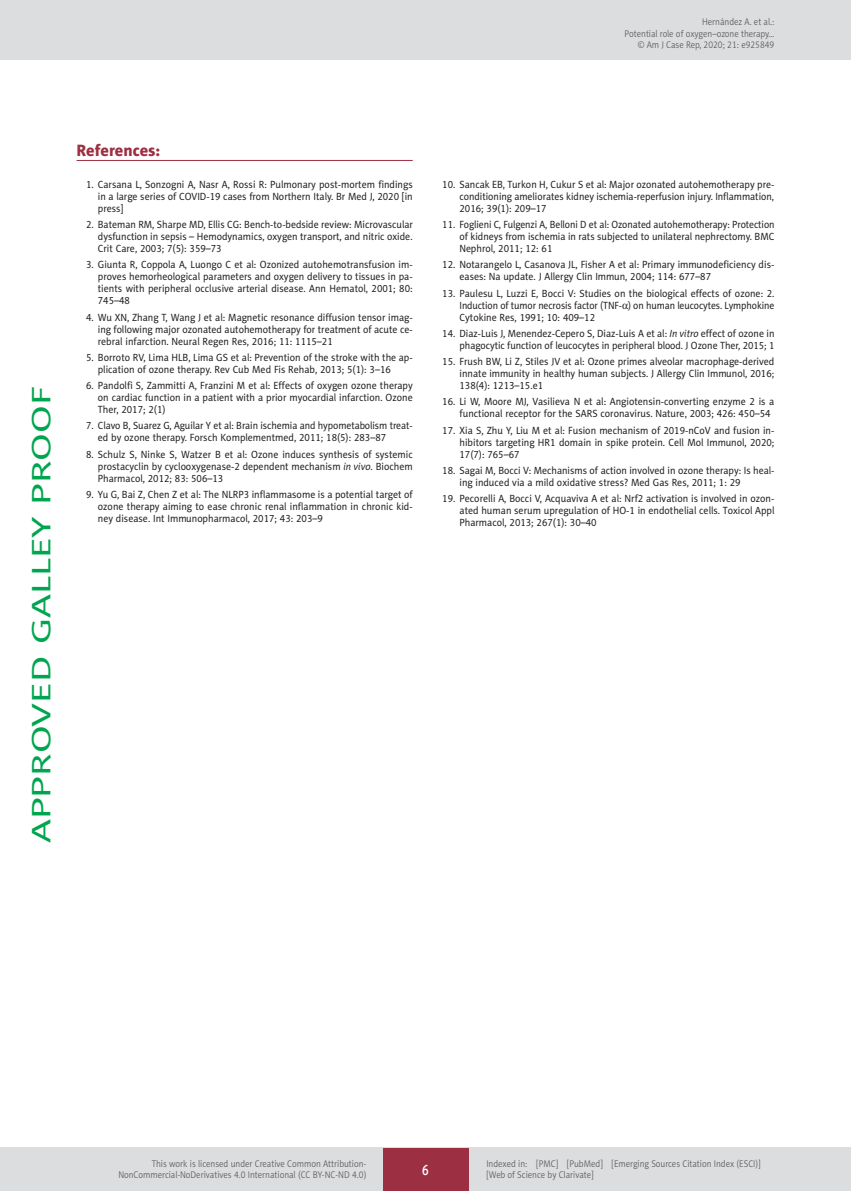
<style>
.page{position:relative;width:851px;height:1191px;background:#fff}
.page>*{position:absolute;margin:0;border:0;box-sizing:border-box;transform-origin:0 0}
.t1{font:27px "Naomi Sans EFN";color:#00a54f;scale:1.5 1}
.AJCR_Referencje_Tytu{font:16.5px "Naomi Sans EFN Heavy";color:#9d2f42}
.t2{font:15px "Naomi Sans EFN Medium";color:#fff;scale:.8 1}
.AJCR_Referencje_punk{font:10.5px/12px "Naomi Sans EFN";color:#231f20;text-align:justify;scale:.95 1}
.AJCR_Referencje_punk-2{font:10.5px/12px "Naomi Sans EFN";color:#231f20;text-align:justify;scale:.94 1}
.AJCR_Referencje_punk-3{font:10.5px/12px "Naomi Sans EFN";color:#231f20;scale:.93 1}
.t3{font:9.75px/11.2px "Naomi Sans EFN Light";color:#57585a;text-align:right;scale:.9 1}
.s1{font-style:italic}
.s2{font-family:"Standard Sym L"}
</style>
<div class="page">
<hr style="left:77px;top:160px;width:335px;height:1px;background:#9d2f42">
<div style="left:0;top:0;width:850px;height:60px;background:#dcdddf"></div>
<div style="left:0;top:1148px;width:850px;height:43px;background:#dcdddf"></div>
<div style="left:383px;top:1147px;width:85px;height:43px;background:#9d2f42"></div>
<p class="t3" style="left:624px;top:16px;width:168px">Hernández A. et al.:<br>Potential role of oxygen–ozone therapy… © Am J Case Rep, 2020; 21: e925849</p>
<h1 class="t1" style="left:26px;top:843px;width:306px;rotate:-90deg">APPROVED GALLEY PROOF</h1>
<p class="AJCR_Referencje_Tytu" style="left:77px;top:140px;width:85px">References:</p>
<p class="AJCR_Referencje_punk" style="left:98px;top:178px;width:333px;text-indent:-12px">1. Carsana L, Sonzogni A, Nasr A, Rossi R: Pulmonary post-mortem findings in a large series of COVID-19 cases from Northern Italy. Br Med J, 2020 [in press]</p>
<p class="AJCR_Referencje_punk-2" style="left:98px;top:219px;width:336px;text-indent:-12px">2. Bateman RM, Sharpe MD, Ellis CG: Bench-to-bedside review: Microvascular dysfunction in sepsis – Hemodynamics, oxygen transport, and nitric oxide.<br>Crit Care, 2003; 7(5): 359–73</p>
<p class="AJCR_Referencje_punk" style="left:98px;top:259px;width:333px;text-indent:-12px">3. Giunta R, Coppola A, Luongo C et al: Ozonized autohemotransfusion im&shy;proves hemorheological parameters and oxygen delivery to tissues in pa&shy;tients with peripheral occlusive arterial disease. Ann Hematol, 2001; 80:<br>745–48</p>
<p class="AJCR_Referencje_punk" style="left:98px;top:311px;width:333px;text-indent:-12px">4. Wu XN, Zhang T, Wang J et al: Magnetic resonance diffusion tensor imag&shy;ing following major ozonated autohemotherapy for treatment of acute ce&shy;rebral infarction. Neural Regen Res, 2016; 11: 1115–21</p>
<p class="AJCR_Referencje_punk" style="left:98px;top:351px;width:333px;text-indent:-12px">5. Borroto RV, Lima HLB, Lima GS et al: Prevention of the stroke with the ap&shy;plication of ozone therapy. Rev Cub Med Fis Rehab, 2013; 5(1): 3–16</p>
<p class="AJCR_Referencje_punk" style="left:98px;top:380px;width:333px;text-indent:-12px">6. Pandolfi S, Zammitti A, Franzini M et al: Effects of oxygen ozone therapy on cardiac function in a patient with a prior myocardial infarction. Ozone Ther, 2017; 2(1)</p>
<p class="AJCR_Referencje_punk-3" style="left:98px;top:420px;width:340px;text-indent:-12px">7. Clavo B, Suarez G, Aguilar Y et al: Brain ischemia and hypometabolism treat&shy;ed by ozone therapy. Forsch Komplementmed, 2011; 18(5): 283–87</p>
<p class="AJCR_Referencje_punk" style="left:98px;top:448px;width:333px;text-indent:-12px">8. Schulz S, Ninke S, Watzer B et al: Ozone induces synthesis of systemic prostacyclin by cyclooxygenase-2 dependent mechanism <span class="s1">in vivo</span>. Biochem Pharmacol, 2012; 83: 506–13</p>
<p class="AJCR_Referencje_punk" style="left:98px;top:488px;width:333px;text-indent:-12px">9. Yu G, Bai Z, Chen Z et al: The NLRP3 inflammasome is a potential target of ozone therapy aiming to ease chronic renal inflammation in chronic kid&shy;ney disease. Int Immunopharmacol, 2017; 43: 203–9</p>
<p class="AJCR_Referencje_punk" style="left:459px;top:178px;width:333px;text-indent:-17px">10. Sancak EB, Turkon H, Cukur S et al: Major ozonated autohemotherapy pre&shy;conditioning ameliorates kidney ischemia-reperfusion injury. Inflammation, 2016; 39(1): 209–17</p>
<p class="AJCR_Referencje_punk-3" style="left:459px;top:219px;width:340px;text-align:justify;text-indent:-17px">11. Foglieni C, Fulgenzi A, Belloni D et al: Ozonated autohemotherapy: Protection of kidneys from ischemia in rats subjected to unilateral nephrectomy. BMC Nephrol, 2011; 12: 61</p>
<p class="AJCR_Referencje_punk" style="left:459px;top:259px;width:333px;text-indent:-17px">12. Notarangelo L, Casanova JL, Fisher A et al: Primary immunodeficiency dis&shy;eases: Na update. J Allergy Clin Immun, 2004; 114: 677–87</p>
<p class="AJCR_Referencje_punk" style="left:459px;top:287px;width:333px;text-indent:-17px">13. Paulesu L, Luzzi E, Bocci V: Studies on the biological effects of ozone: 2.<br>Induction of tumor necrosis factor (TNF-<span class="s2">a</span>) on human leucocytes. Lymphokine Cytokine Res, 1991; 10: 409–12</p>
<p class="AJCR_Referencje_punk-2" style="left:442px;top:327px;width:355px;text-align:right">14. Diaz-Luis J, Menendez-Cepero S, Diaz-Luis A et al: <span class="s1">In vitro</span> effect of ozone in phagocytic function of leucocytes in peripheral blood. J Ozone Ther, 2015; 1</p>
<p class="AJCR_Referencje_punk" style="left:459px;top:356px;width:333px;text-indent:-17px">15. Frush BW, Li Z, Stiles JV et al: Ozone primes alveolar macrophage-derived innate immunity in healthy human subjects. J Allergy Clin Immunol, 2016; 138(4): 1213–15.e1</p>
<p class="AJCR_Referencje_punk" style="left:459px;top:396px;width:333px;text-indent:-17px">16. Li W, Moore MJ, Vasilieva N et al: Angiotensin-converting enzyme 2 is a functional receptor for the SARS coronavirus. Nature, 2003; 426: 450–54</p>
<p class="AJCR_Referencje_punk" style="left:459px;top:424px;width:333px;text-indent:-17px">17. Xia S, Zhu Y, Liu M et al: Fusion mechanism of 2019-nCoV and fusion in&shy;hibitors targeting HR1 domain in spike protein. Cell Mol Immunol, 2020; 17(7): 765–67</p>
<p class="AJCR_Referencje_punk" style="left:459px;top:464px;width:333px;text-indent:-17px">18. Sagai M, Bocci V: Mechanisms of action involved in ozone therapy: Is heal&shy;ing induced via a mild oxidative stress? Med Gas Res, 2011; 1: 29</p>
<p class="AJCR_Referencje_punk" style="left:459px;top:493px;width:333px;text-indent:-17px">19. Pecorelli A, Bocci V, Acquaviva A et al: Nrf2 activation is involved in ozon&shy;ated human serum upregulation of HO-1 in endothelial cells. Toxicol Appl Pharmacol, 2013; 267(1): 30–40</p>
<p class="t3" style="left:118px;top:1158px;width:277px">This work is licensed under Creative Common Attribution-<br>NonCommercial-NoDerivatives 4.0 International (CC BY-NC-ND 4.0)</p>
<h3 class="t2" style="left:422px;top:1160px;width:10px">6</h3>
<p class="t3" style="left:486px;top:1158px;width:306px;text-align:left">Indexed in: [PMC] [PubMed] [Emerging Sources Citation Index (ESCI)] [Web of Science by Clarivate]</p>
</div>
